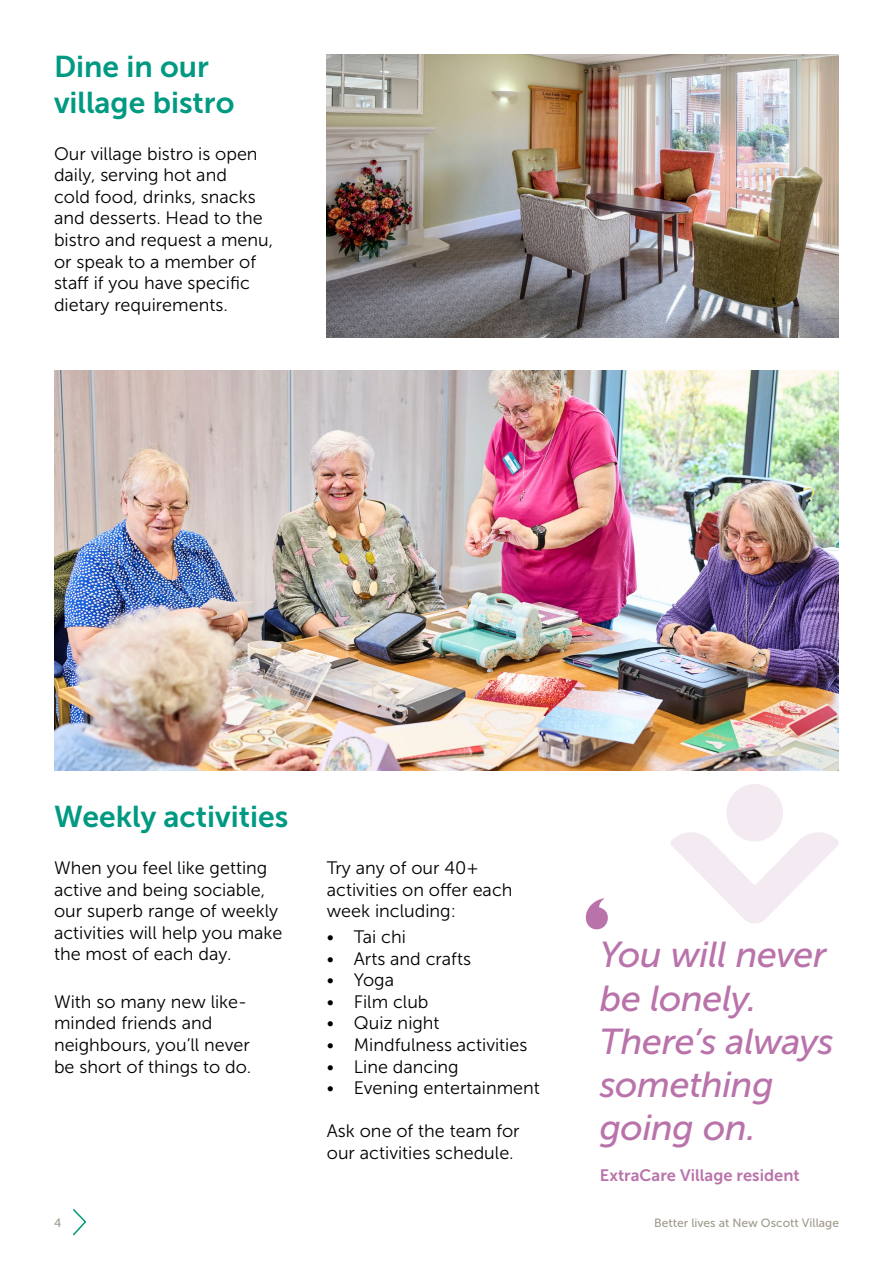
<style>
.page{position:relative;width:893px;height:1263px;background:#fff}
.page>*{position:absolute;margin:0;border:0;box-sizing:border-box;transform-origin:0 0}
.t1{font:800 67.5px "Gill Sans";color:#b973aa}
.t2{font:italic 36px/43.2px "Museo Sans 500";letter-spacing:-.01em;color:#b973aa}
.t3{font:30px/36px "Museo Sans 700";color:#009982}
.t4{font:18px/21.6px "Museo Sans 300";color:#000}
.t5{font:16.5px "Museo Sans 700";color:#b973aa}
.t6{font:12px "Museo Sans 500";color:#a09b8c}
</style>
<div class="page">
<svg style="left:73px;top:1209px;width:13px;height:27px"></svg>
<img style="left:327px;top:54px;width:512px;height:283px">
<img style="left:54px;top:371px;width:785px;height:400px">
<div style="left:726px;top:784px;width:57px;height:57px;background:#f4eaf2;border-radius:50%"></div>
<svg style="left:670px;top:829px;width:169px;height:94px"></svg>
<h3 class="t3" style="left:54px;top:48px;width:182px">Dine in our village bistro</h3>
<p class="t4" style="left:54px;top:143px;width:221px">Our village bistro is open daily, serving hot and<br>cold food, drinks, snacks and desserts. Head to the bistro and request a menu, or speak to a member of staff if you have specific dietary requirements.</p>
<h3 class="t3" style="left:54px;top:798px;width:236px">Weekly activities</h3>
<p class="t4" style="left:54px;top:857px;width:230px">When you feel like getting active and being sociable, our superb range of weekly activities will help you make the most of each day.</p>
<p class="t4" style="left:54px;top:991px;width:199px">With so many new like&shy;minded friends and neighbours, you’ll never be short of things to do.</p>
<p class="t4" style="left:327px;top:857px;width:187px">Try any of our 40+ activities on offer each week including:</p>
<p class="t4" style="left:327px;top:926px;width:81px">• Tai chi</p>
<p class="t4" style="left:327px;top:948px;width:146px">• Arts and crafts</p>
<p class="t4" style="left:327px;top:969px;width:69px">• Yoga</p>
<p class="t4" style="left:327px;top:991px;width:103px">• Film club</p>
<p class="t4" style="left:327px;top:1012px;width:114px">• Quiz night</p>
<p class="t4" style="left:327px;top:1034px;width:202px">• Mindfulness activities</p>
<p class="t4" style="left:327px;top:1056px;width:133px">• Line dancing</p>
<p class="t4" style="left:327px;top:1077px;width:214px">• Evening entertainment</p>
<p class="t4" style="left:327px;top:1120px;width:194px">Ask one of the team for our activities schedule.</p>
<h1 class="t1" style="left:583px;top:882px;width:29px">‘</h1>
<h2 class="t2" style="left:600px;top:933px;width:236px">You will never be lonely.<br>There’s always something going on.</h2>
<p class="t5" style="left:600px;top:1166px;width:201px">ExtraCare Village resident</p>
<p class="t6" style="left:54px;top:1216px;width:9px">4</p>
<p class="t6" style="left:654px;top:1216px;width:186px">Better lives at New Oscott Village</p>
</div>
